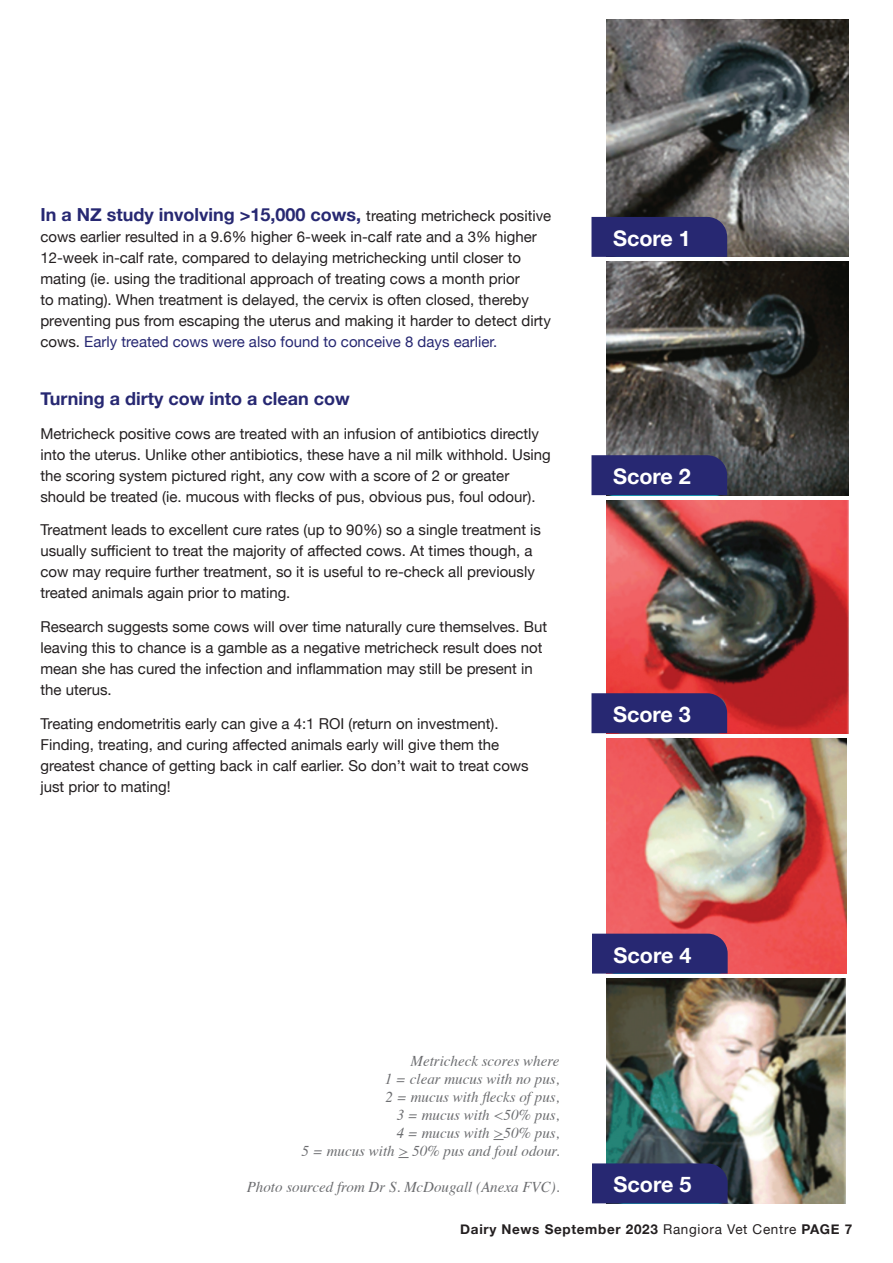
<style>
.page{position:relative;width:893px;height:1263px;background:#fff}
.page>*{position:absolute;margin:0;border:0;box-sizing:border-box;transform-origin:0 0}
.t1{font:700 21.45px "Helvetica Neue";color:#fff}
.t2{font:700 18px "Helvetica Neue";color:#272872}
.t3{font:15px/21px "Helvetica Neue";color:#231f20}
.t4{font:italic 15px/18px "Times";color:#6c6d70;text-align:right}
.Default{font:700 13.5px "Helvetica Neue";letter-spacing:.05em;color:#231f20}
.s1{font-weight:400;font-size:15px;color:#231f20}
.s2{color:#272872}
.s3{font-weight:400}
</style>
<div class="page">
<img style="left:607px;top:19px;width:242px;height:238px">
<img style="left:607px;top:262px;width:242px;height:233px">
<img style="left:607px;top:500px;width:241px;height:233px">
<img style="left:607px;top:738px;width:240px;height:235px">
<img style="left:607px;top:979px;width:239px;height:224px">
<div style="left:592px;top:1163px;width:136px;height:40px;background:#272872"></div>
<div style="left:592px;top:934px;width:136px;height:39px;background:#272872"></div>
<div style="left:591px;top:693px;width:136px;height:40px;background:#272872"></div>
<div style="left:591px;top:455px;width:136px;height:40px;background:#272872"></div>
<div style="left:591px;top:217px;width:136px;height:40px;background:#272872"></div>
<p class="t2" style="left:40px;top:200px;width:512px">In a NZ study involving &gt;15,000 cows, <span class="s1">treating metricheck positive</span></p>
<p class="t3" style="left:40px;top:227px;width:512px">cows earlier resulted in a 9.6% higher 6-week in-calf rate and a 3% higher 12-week in-calf rate, compared to delaying metrichecking until closer to mating (ie. using the traditional approach of treating cows a month prior<br>to mating). When treatment is delayed, the cervix is often closed, thereby preventing pus from escaping the uterus and making it harder to detect dirty cows. <span class="s2">Early treated cows were also found to conceive 8 days earlier.</span></p>
<p class="t2" style="left:40px;top:384px;width:311px">Turning a dirty cow into a clean cow</p>
<p class="t3" style="left:40px;top:424px;width:512px">Metricheck positive cows are treated with an infusion of antibiotics directly into the uterus. Unlike other antibiotics, these have a nil milk withhold. Using the scoring system pictured right, any cow with a score of 2 or greater should be treated (ie. mucous with flecks of pus, obvious pus, foul odour).</p>
<p class="t3" style="left:40px;top:520px;width:502px">Treatment leads to excellent cure rates (up to 90%) so a single treatment is usually sufficient to treat the majority of affected cows. At times though, a cow may require further treatment, so it is useful to re-check all previously treated animals again prior to mating.</p>
<p class="t3" style="left:40px;top:617px;width:508px">Research suggests some cows will over time naturally cure themselves. But leaving this to chance is a gamble as a negative metricheck result does not mean she has cured the infection and inflammation may still be present in the uterus.</p>
<p class="t3" style="left:40px;top:714px;width:490px">Treating endometritis early can give a 4:1 ROI (return on investment).<br>Finding, treating, and curing affected animals early will give them the greatest chance of getting back in calf earlier. So don’t wait to treat cows just prior to mating!</p>
<p class="t1" style="left:613px;top:221px;width:79px">Score 1</p>
<p class="t1" style="left:613px;top:460px;width:79px">Score 2</p>
<p class="t1" style="left:613px;top:698px;width:79px">Score 3</p>
<p class="t1" style="left:614px;top:938px;width:79px">Score 4</p>
<p class="t4" style="left:385px;top:1051px;width:176px">Metricheck scores where<br>1 = clear mucus with no pus,</p>
<p class="t4" style="left:302px;top:1087px;width:259px">2 = mucus with flecks of pus,<br>3 = mucus with &lt;50% pus,<br>4 = mucus with &gt;50% pus,<br>5 = mucus with &gt; 50% pus and foul odour.</p>
<p class="t4" style="left:247px;top:1177px;width:314px">Photo sourced from Dr S. McDougall (Anexa FVC).</p>
<p class="t1" style="left:614px;top:1168px;width:79px">Score 5</p>
<p class="Default" style="left:460px;top:1218px;width:393px">Dairy News September 2023 <span class="s3">Rangiora Vet Centre</span> PAGE 7</p>
</div>
